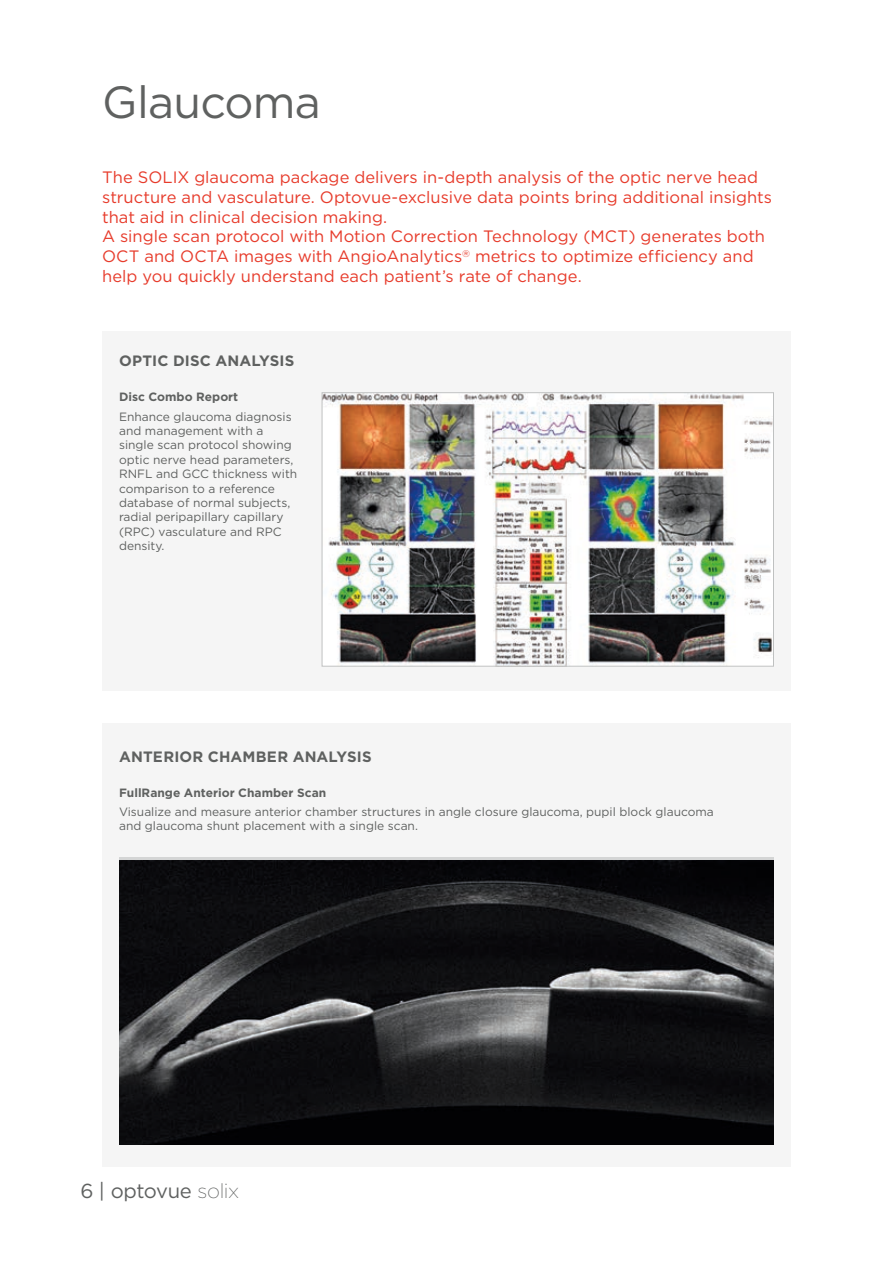
<style>
.page{position:relative;width:893px;height:1263px;background:#fff}
.page>*{position:absolute;margin:0;border:0;box-sizing:border-box;transform-origin:0 0}
.t1{font:45px "Gotham";letter-spacing:-.015em;color:#5f6160}
.t2{font:20.25px "Gotham";letter-spacing:-.02em;color:#5f6160}
.t3{font:16.5px/19.8px "Gotham";color:#e73b2b}
.t4{font:700 15px "Gotham";letter-spacing:.01em;color:#5f6160}
.t5{font:12px/14.4px "Gotham";color:#5f6160}
.t6{font:700 12px "Gotham";color:#5f6160}
.s1{font-family:"Gotham Ex";font-weight:300}
</style>
<div class="page">
<div style="left:102px;top:332px;width:689px;height:359px;background:#f5f5f5"></div>
<div style="left:102px;top:723px;width:689px;height:443px;background:#f5f5f5"></div>
<img style="left:324px;top:394px;width:448px;height:270px">
<div style="left:322px;top:392px;width:452px;height:274px;border:1px solid #bfc1c1"></div>
<img style="left:119px;top:860px;width:655px;height:285px">
<h1 class="t1" style="left:102px;top:77px;width:220px">Glaucoma</h1>
<p class="t3" style="left:102px;top:167px;width:671px">The SOLIX glaucoma package delivers in-depth analysis of the optic nerve head structure and vasculature. Optovue-exclusive data points bring additional insights that aid in clinical decision making.<br>A single scan protocol with Motion Correction Technology (MCT) generates both OCT and OCTA images with AngioAnalytics<sup>®</sup> metrics to optimize efficiency and help you quickly understand each patient’s rate of change.</p>
<p class="t4" style="left:119px;top:352px;width:177px">OPTIC DISC ANALYSIS</p>
<p class="t6" style="left:119px;top:390px;width:121px">Disc Combo Report</p>
<p class="t5" style="left:119px;top:409px;width:180px">Enhance glaucoma diagnosis and management with a single scan protocol showing optic nerve head parameters,<br>RNFL and GCC thickness with comparison to a reference database of normal subjects, radial peripapillary capillary (RPC) vasculature and RPC density.</p>
<p class="t4" style="left:119px;top:747px;width:254px">ANTERIOR CHAMBER ANALYSIS</p>
<p class="t6" style="left:119px;top:785px;width:209px">FullRange Anterior Chamber Scan</p>
<p class="t5" style="left:119px;top:804px;width:596px">Visualize and measure anterior chamber structures in angle closure glaucoma, pupil block glaucoma and glaucoma shunt placement with a single scan.</p>
<p class="t2" style="left:80px;top:1179px;width:160px">6 | optovue <span class="s1">solix</span></p>
</div>
